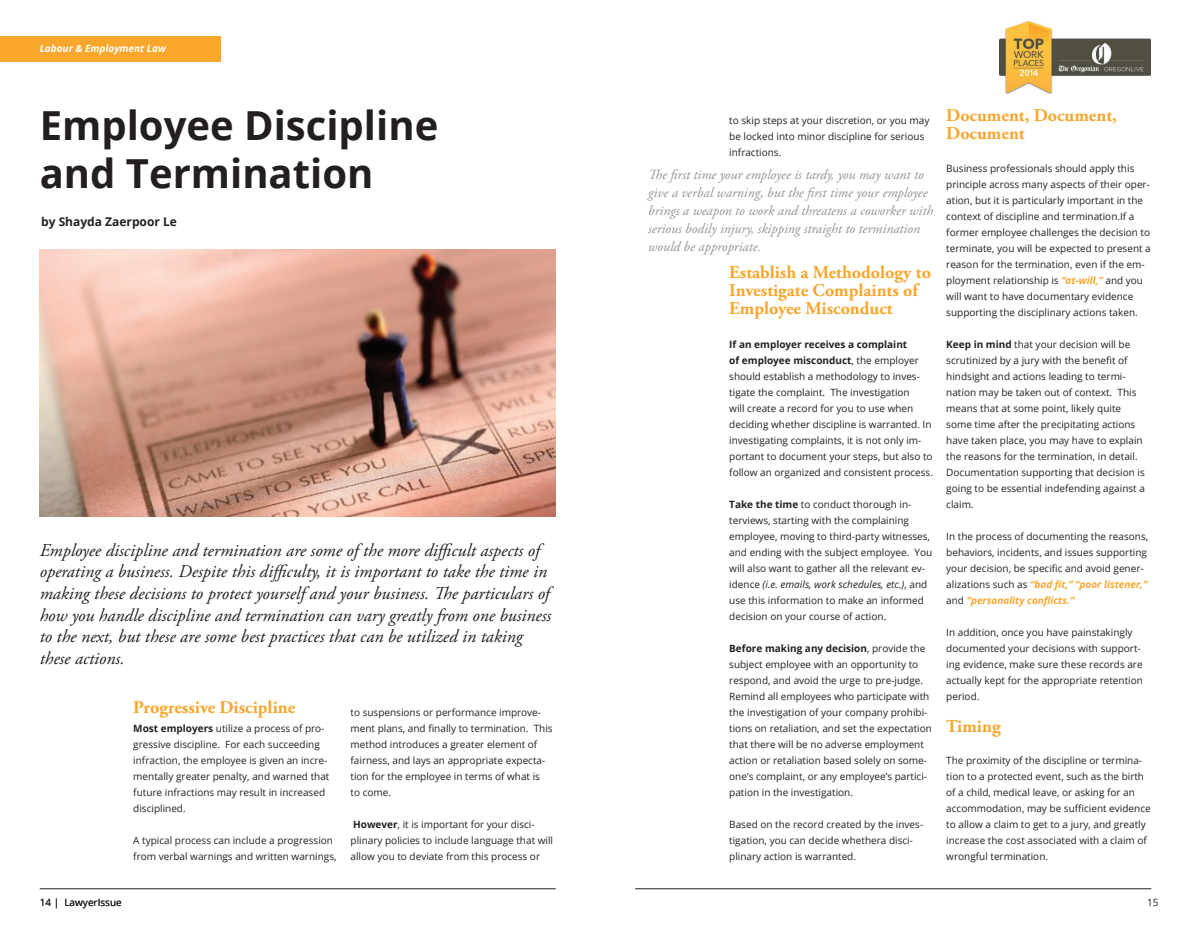
<style>
.page{position:relative;width:1191px;height:936px;background:#fff}
.page>*{position:absolute;margin:0;border:0;box-sizing:border-box;transform-origin:0 0}
.t1{font:700 40px/48px "Open Sans";color:#231f20}
.t2{font:italic 18px/21.6px "Adobe Garamond Pro";color:#231f20}
.t3{font:700 18px/18px "Adobe Garamond Pro";color:#f9a62c}
.t4{font:italic 14px/18px "Adobe Garamond Pro";color:#939598}
.t5{font:700 12px "Open Sans";color:#231f20}
.t6{font:10px/16px "Open Sans";color:#231f20}
.t7{font:italic 700 10px "Open Sans";color:#fff}
.s1{font-weight:700}
.s2{font-style:italic}
.s3{font-weight:700;font-style:italic;color:#f9a62c}
</style>
<div class="page">
<div style="left:0;top:36px;width:221px;height:26px;background:#f9a62c"></div>
<hr style="left:40px;top:888px;width:516px;height:1px;background:#231f20">
<hr style="left:635px;top:888px;width:516px;height:1px;background:#231f20">
<img style="left:40px;top:250px;width:516px;height:266px">
<img style="left:999px;top:20px;width:151px;height:74px">
<p class="t7" style="left:40px;top:42px;width:128px">Labour &amp; Employment Law</p>
<h1 class="t1" style="left:40px;top:100px;width:400px">Employee Discipline and Termination</h1>
<p class="t5" style="left:41px;top:213px;width:137px">by Shayda Zaerpoor Le</p>
<p class="t2" style="left:40px;top:540px;width:513px">Employee discipline and termination are some of the more difficult aspects of operating a business. Despite this difficulty, it is important to take the time in making these decisions to protect yourself and your business. The particulars of how you handle discipline and termination can vary greatly from one business to the next, but these are some best practices that can be utilized in taking these actions.</p>
<h2 class="t3" style="left:133px;top:698px;width:163px">Progressive Discipline</h2>
<p class="t6" style="left:133px;top:720px;width:198px"><span class="s1">Most employers</span> utilize a process of pro&shy;gressive discipline. For each succeeding infraction, the employee is given an incre&shy;mentally greater penalty, and warned that future infractions may result in increased disciplined.</p>
<p class="t6" style="left:133px;top:832px;width:205px">A typical process can include a progression from verbal warnings and written warnings,</p>
<p class="t6" style="left:350px;top:704px;width:204px">to suspensions or performance improve&shy;ment plans, and finally to termination. This method introduces a greater element of fairness, and lays an appropriate expecta&shy;tion for the employee in terms of what is<br>to come.</p>
<p class="t6" style="left:350px;top:816px;width:204px"><span class="s1">However</span>, it is important for your disci&shy;plinary policies to include language that will allow you to deviate from this process or</p>
<p class="t6" style="left:729px;top:112px;width:202px">to skip steps at your discretion, or you may be locked into minor discipline for serious infractions.</p>
<p class="t4" style="left:648px;top:166px;width:286px">The first time your employee is tardy, you may want to give a verbal warning, but the first time your employee brings a weapon to work and threatens a coworker with serious bodily injury, skipping straight to termination would be appropriate.</p>
<h2 class="t3" style="left:729px;top:263px;width:203px">Establish a Methodology to<br>Investigate Complaints of<br>Employee Misconduct</h2>
<p class="t6" style="left:729px;top:336px;width:205px"><span class="s1">If an employer receives a complaint<br>of employee misconduct</span>, the employer should establish a methodology to inves&shy;tigate the complaint. The investigation<br>will create a record for you to use when deciding whether discipline is warranted. In investigating complaints, it is not only im&shy;portant to document your steps, but also to follow an organized and consistent process.</p>
<p class="t6" style="left:729px;top:496px;width:205px"><span class="s1">Take the time</span> to conduct thorough in&shy;terviews, starting with the complaining employee, moving to third-party witnesses, and ending with the subject employee. You will also want to gather all the relevant ev&shy;idence <span class="s2">(i.e. emails, work schedules, etc.)</span>, and use this information to make an informed decision on your course of action.</p>
<p class="t6" style="left:729px;top:640px;width:204px"><span class="s1">Before making any decision</span>, provide the subject employee with an opportunity to respond, and avoid the urge to pre-judge.<br>Remind all employees who participate with the investigation of your company prohibi&shy;tions on retaliation, and set the expectation that there will be no adverse employment action or retaliation based solely on some&shy;one’s complaint, or any employee’s partici&shy;pation in the investigation.</p>
<p class="t6" style="left:729px;top:816px;width:195px">Based on the record created by the inves&shy;tigation, you can decide whethera disci&shy;plinary action is warranted.</p>
<h2 class="t3" style="left:946px;top:107px;width:172px">Document, Document,<br>Document</h2>
<p class="t6" style="left:946px;top:160px;width:206px">Business professionals should apply this principle across many aspects of their oper&shy;ation, but it is particularly important in the context of discipline and termination.If a former employee challenges the decision to terminate, you will be expected to present a reason for the termination, even if the em&shy;ployment relationship is <span class="s3">“at-will,”</span> and you will want to have documentary evidence supporting the disciplinary actions taken.</p>
<p class="t6" style="left:946px;top:336px;width:200px"><span class="s1">Keep in mind</span> that your decision will be scrutinized by a jury with the benefit of hindsight and actions leading to termi&shy;nation may be taken out of context. This means that at some point, likely quite some time after the precipitating actions have taken place, you may have to explain the reasons for the termination, in detail.<br>Documentation supporting that decision is going to be essential indefending against a claim.</p>
<p class="t6" style="left:946px;top:528px;width:203px">In the process of documenting the reasons, behaviors, incidents, and issues supporting your decision, be specific and avoid gener&shy;alizations such as <span class="s3">“bad fit,” “poor listener,” </span>and <span class="s3">“personality conflicts.”</span></p>
<p class="t6" style="left:946px;top:624px;width:198px">In addition, once you have painstakingly documented your decisions with support&shy;ing evidence, make sure these records are actually kept for the appropriate retention period.</p>
<h2 class="t3" style="left:946px;top:717px;width:56px">Timing</h2>
<p class="t6" style="left:946px;top:752px;width:206px">The proximity of the discipline or termina&shy;tion to a protected event, such as the birth of a child, medical leave, or asking for an accommodation, may be sufficient evidence to allow a claim to get to a jury, and greatly increase the cost associated with a claim of wrongful termination.</p>
<p class="t6" style="left:40px;top:894px;width:84px">14 | LawyerIssue</p>
<p class="t6" style="left:1147px;top:894px;width:13px">15</p>
</div>
